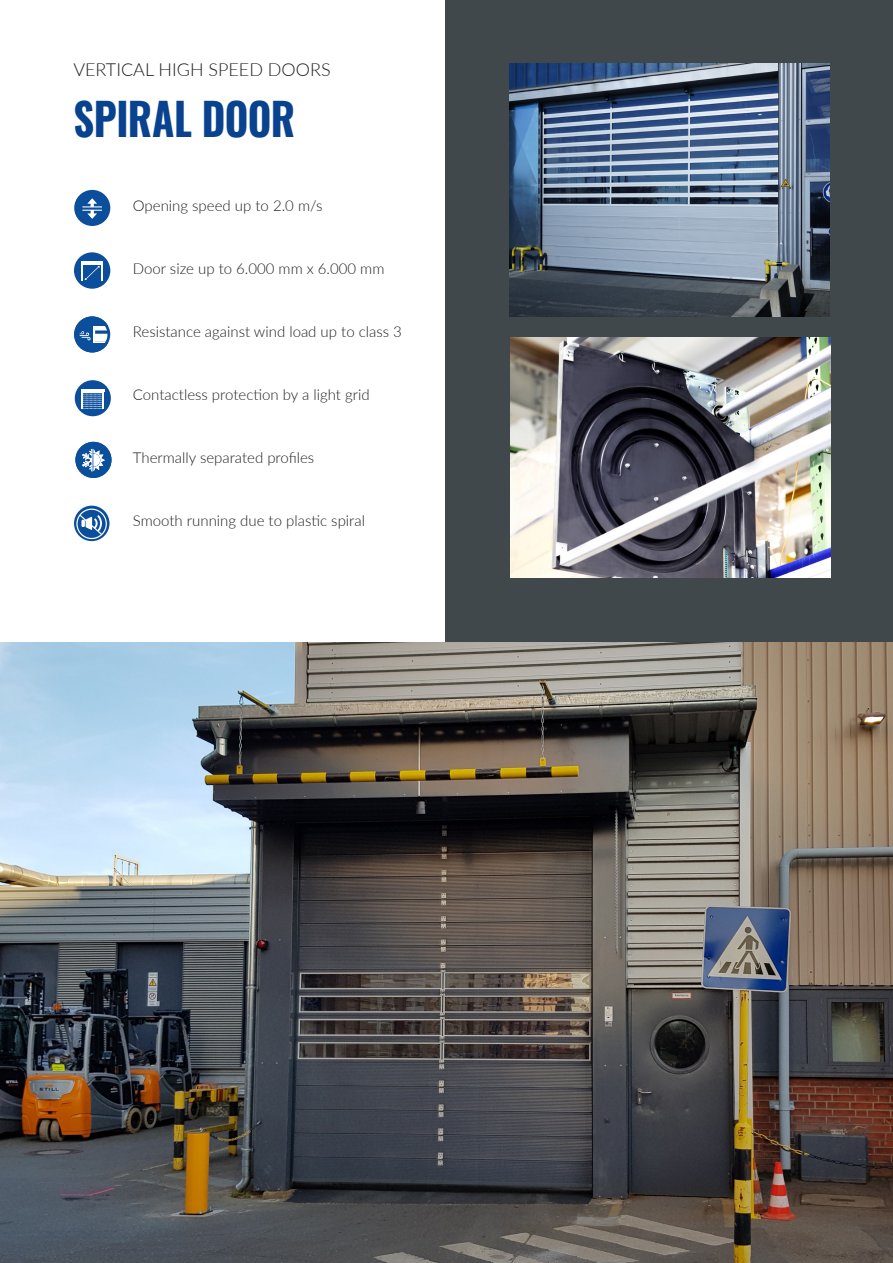
<style>
.page{position:relative;width:893px;height:1263px;background:#fff}
.page>*{position:absolute;margin:0;border:0;box-sizing:border-box;transform-origin:0 0}
.t1{font:700 44.55px "Oswald";letter-spacing:-.015em;color:#09428e;scale:.91 1}
.t2{font:300 18px "Lato";color:#231f20}
.t3{font:300 15px "Lato";color:#231f20}
</style>
<div class="page">
<div style="left:445px;top:0;width:448px;height:643px;background:#41484c"></div>
<img style="left:0;top:643px;width:893px;height:620px">
<img style="left:509px;top:64px;width:320px;height:252px">
<img style="left:510px;top:337px;width:320px;height:240px">
<div style="left:74px;top:252px;width:36px;height:37px;background:#0b4e9b;border-radius:50%"></div>
<hr style="left:81px;top:261px;width:22px;height:2px;background:#fff">
<svg style="left:81px;top:264px;width:22px;height:17px"></svg>
<div style="left:74px;top:190px;width:36px;height:36px;background:#0b4e9b;border-radius:50%"></div>
<svg style="left:82px;top:198px;width:20px;height:21px"></svg>
<svg style="left:74px;top:316px;width:37px;height:36px"></svg>
<div style="left:75px;top:380px;width:36px;height:36px;background:#0b4e9b;border-radius:50%"></div>
<svg style="left:81px;top:392px;width:23px;height:17px"></svg>
<hr style="left:81px;top:390px;width:23px;height:2px;background:#fff">
<svg style="left:74px;top:506px;width:35px;height:35px"></svg>
<div style="left:76px;top:509px;width:31px;height:30px;border:1px solid #fff;border-radius:50%"></div>
<svg style="left:78px;top:513px;width:25px;height:29px"></svg>
<div style="left:75px;top:442px;width:36px;height:36px;background:#0a4f9c;border-radius:50%"></div>
<svg style="left:75px;top:447px;width:30px;height:25px"></svg>
<p class="t2" style="left:73px;top:57px;width:259px">VERTICAL HIGH SPEED DOORS</p>
<h1 class="t1" style="left:73px;top:79px;width:245px">SPIRAL DOOR</h1>
<p class="t3" style="left:133px;top:195px;width:191px">Opening speed up to 2.0 m/s</p>
<p class="t3" style="left:133px;top:258px;width:253px">Door size up to 6.000 mm x 6.000 mm</p>
<p class="t3" style="left:133px;top:321px;width:271px">Resistance against wind load up to class 3</p>
<p class="t3" style="left:133px;top:384px;width:238px">Contactless protection by a light grid</p>
<p class="t3" style="left:133px;top:447px;width:183px">Thermally separated profiles</p>
<p class="t3" style="left:133px;top:510px;width:234px">Smooth running due to plastic spiral</p>
</div>
